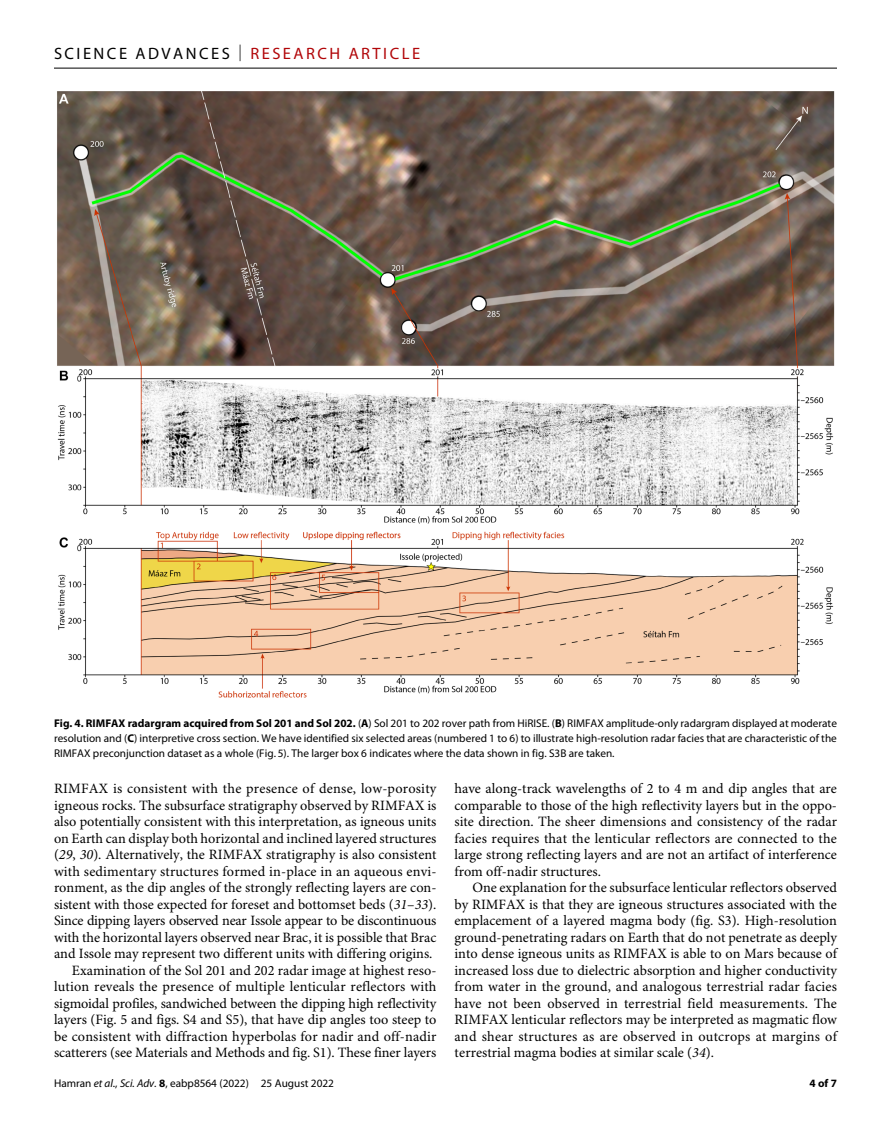
<style>
.page{position:relative;width:891px;height:1134px;background:#fff}
.page>*{position:absolute;margin:0;border:0;box-sizing:border-box;transform-origin:0 0}
.t1{font:16.5px "Myriad Pro";letter-spacing:.15em;color:#000}
.t2{font:14.25px/16.5px "Minion Pro";color:#000;text-align:justify}
.t3{font:11.25px/15px "Myriad Pro";color:#000;text-align:justify}
.t4{font:700 11.25px "Myriad Pro";color:#000}
.s1{font-weight:300}
.s2{color:#b10508}
.s3{font-weight:700}
.s4{font-style:italic}
</style>
<div class="page">
<hr style="left:54px;top:68px;width:783px;height:1px;background:#000">
<img style="left:57px;top:91px;width:777px;height:607px">
<p class="t1" style="left:54px;top:40px;width:368px">SCIENCE ADVANCES <span class="s1">|</span> <span class="s2">RESEARCH ARTICLE</span></p>
<p class="t3" style="left:54px;top:716px;width:785px"><span class="s3">Fig. 4. RIMFAX radargram acquired from Sol 201 and Sol 202.</span> (<span class="s3">A</span>) Sol 201 to 202 rover path from HiRISE. (<span class="s3">B</span>) RIMFAX amplitude-only radargram displayed at moderate resolution and (<span class="s3">C</span>) interpretive cross section. We have identified six selected areas (numbered 1 to 6) to illustrate high-resolution radar facies that are characteristic of the RIMFAX preconjunction dataset as a whole (Fig. 5). The larger box 6 indicates where the data shown in fig. S3B are taken.</p>
<p class="t2" style="left:54px;top:782px;width:384px;text-align:right">RIMFAX is consistent with the presence of dense, low-porosity igneous rocks. The subsurface stratigraphy observed by RIMFAX is also potentially consistent with this interpretation, as igneous units on Earth can display both horizontal and inclined layered structures (<span class="s4">29</span>, <span class="s4">30</span>). Alternatively, the RIMFAX stratigraphy is also consistent with sedimentary structures formed in-place in an aqueous envi&shy;ronment, as the dip angles of the strongly reflecting layers are con&shy;sistent with those expected for foreset and bottomset beds (<span class="s4">31</span>–<span class="s4">33</span>).<br>Since dipping layers observed near Issole appear to be discontinuous with the horizontal layers observed near Brac, it is possible that Brac and Issole may represent two different units with differing origins.<br>Examination of the Sol 201 and 202 radar image at highest reso&shy;lution reveals the presence of multiple lenticular reflectors with sigmoidal profiles, sandwiched between the dipping high reflectivity layers (Fig. 5 and figs. S4 and S5), that have dip angles too steep to be consistent with diffraction hyperbolas for nadir and off-nadir scatterers (see Materials and Methods and fig. S1). These finer layers</p>
<p class="t2" style="left:454px;top:782px;width:384px">have along-track wavelengths of 2 to 4 m and dip angles that are comparable to those of the high reflectivity layers but in the oppo&shy;site direction. The sheer dimensions and consistency of the radar facies requires that the lenticular reflectors are connected to the large strong reflecting layers and are not an artifact of interference from off-nadir structures.</p>
<p class="t2" style="left:454px;top:881px;width:384px;text-indent:18px">One explanation for the subsurface lenticular reflectors observed by RIMFAX is that they are igneous structures associated with the emplacement of a layered magma body (fig. S3). High-resolution ground-penetrating radars on Earth that do not penetrate as deeply into dense igneous units as RIMFAX is able to on Mars because of increased loss due to dielectric absorption and higher conductivity from water in the ground, and analogous terrestrial radar facies have not been observed in terrestrial field measurements. The RIMFAX lenticular reflectors may be interpreted as magmatic flow and shear structures as are observed in outcrops at margins of terrestrial magma bodies at similar scale (<span class="s4">34</span>).</p>
<p class="t3" style="left:54px;top:1076px;width:282px">Hamran <span class="s4">et al</span>., <span class="s4">Sci. Adv.</span> <span class="s3">8</span>, eabp8564 (2022) 25 August 2022</p>
<p class="t4" style="left:810px;top:1074px;width:29px">4 of 7</p>
</div>
